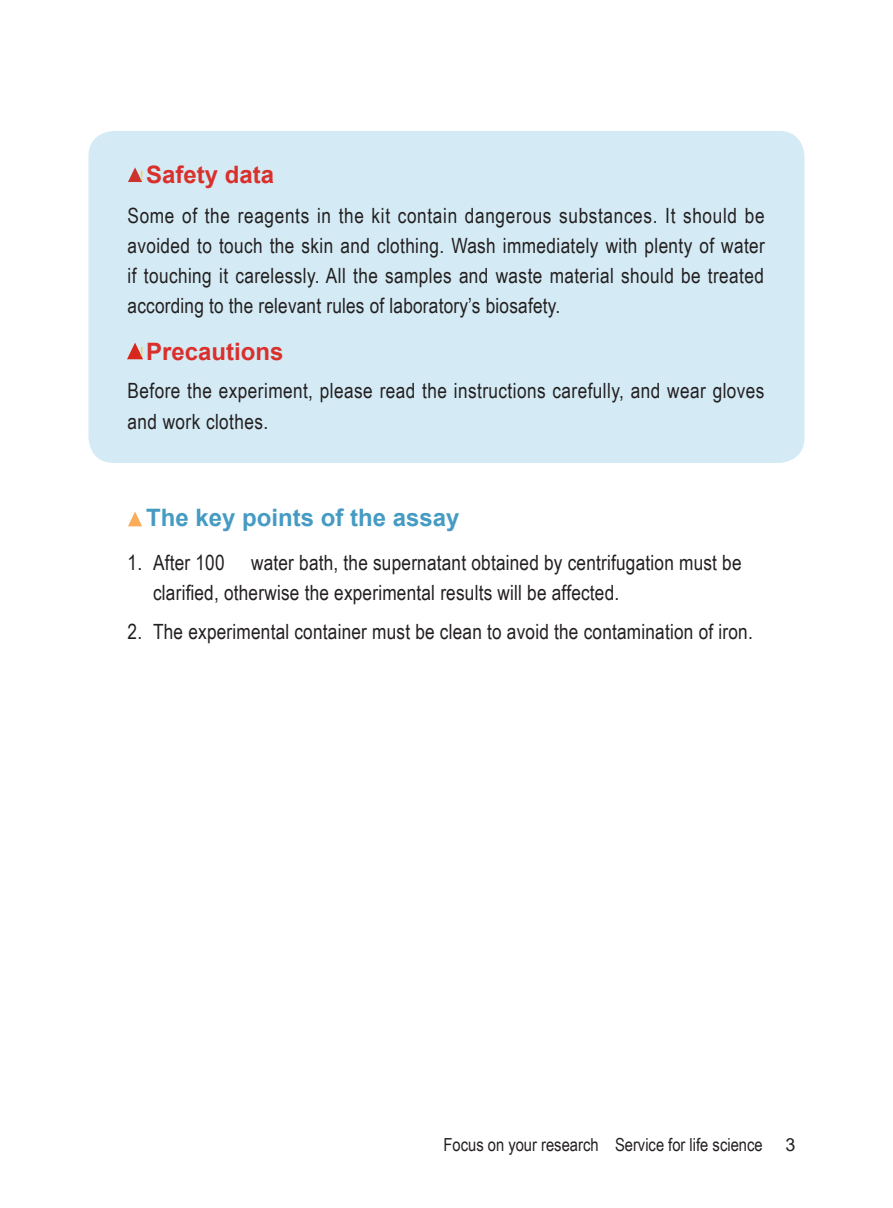
<style>
.page{position:relative;width:893px;height:1208px;background:#fff}
.page>*{position:absolute;margin:0;border:0;box-sizing:border-box;transform-origin:0 0}
.t1{font:700 24px "Arial";color:#469bc3}
.t2{font:700 24px "Arial";color:#da302c}
.t3{font:21px/30px "Arial Narrow";letter-spacing:.01em;color:#231f20}
.t4{font:18px "Arial Narrow";color:#231f20}
.t5{font:18px "Arial";color:#231f20}
.t6{font:12px "Adobe Heiti Std";color:#f2d13e}
</style>
<div class="page">
<div style="left:88px;top:131px;width:716px;height:332px;background:#d4ebf5;border-radius:26px"></div>
<svg style="left:128px;top:511px;width:14px;height:15px"></svg>
<svg style="left:128px;top:167px;width:14px;height:15px"></svg>
<svg style="left:127px;top:342px;width:16px;height:17px"></svg>
<p class="t6" style="left:133px;top:169px;width:13px">！</p>
<p class="t2" style="left:146px;top:158px;width:130px">Safety data</p>
<p class="t3" style="left:128px;top:199px;width:639px;text-align:justify">Some of the reagents in the kit contain dangerous substances. It should be avoided to touch the skin and clothing. Wash immediately with plenty of water if touching it carelessly. All the samples and waste material should be treated according to the relevant rules of laboratory’s biosafety.</p>
<p class="t6" style="left:133px;top:346px;width:13px">！</p>
<p class="t2" style="left:146px;top:334px;width:139px">Precautions</p>
<p class="t3" style="left:128px;top:375px;width:638px">Before the experiment, please read the instructions carefully, and wear gloves and work clothes.</p>
<p class="t1" style="left:146px;top:501px;width:315px">The key points of the assay</p>
<p class="t3" style="left:153px;top:547px;width:590px;text-indent:98px">water bath, the supernatant obtained by centrifugation must be clarified, otherwise the experimental results will be affected.</p>
<p class="t3" style="left:128px;top:615px;width:627px">2. The experimental container must be clean to avoid the contamination of iron.</p>
<p class="t3" style="left:128px;top:547px;width:99px">1. After 100</p>
<p class="t4" style="left:443px;top:1131px;width:321px">Focus on your research Service for life science</p>
<p class="t5" style="left:785px;top:1132px;width:12px">3</p>
</div>
